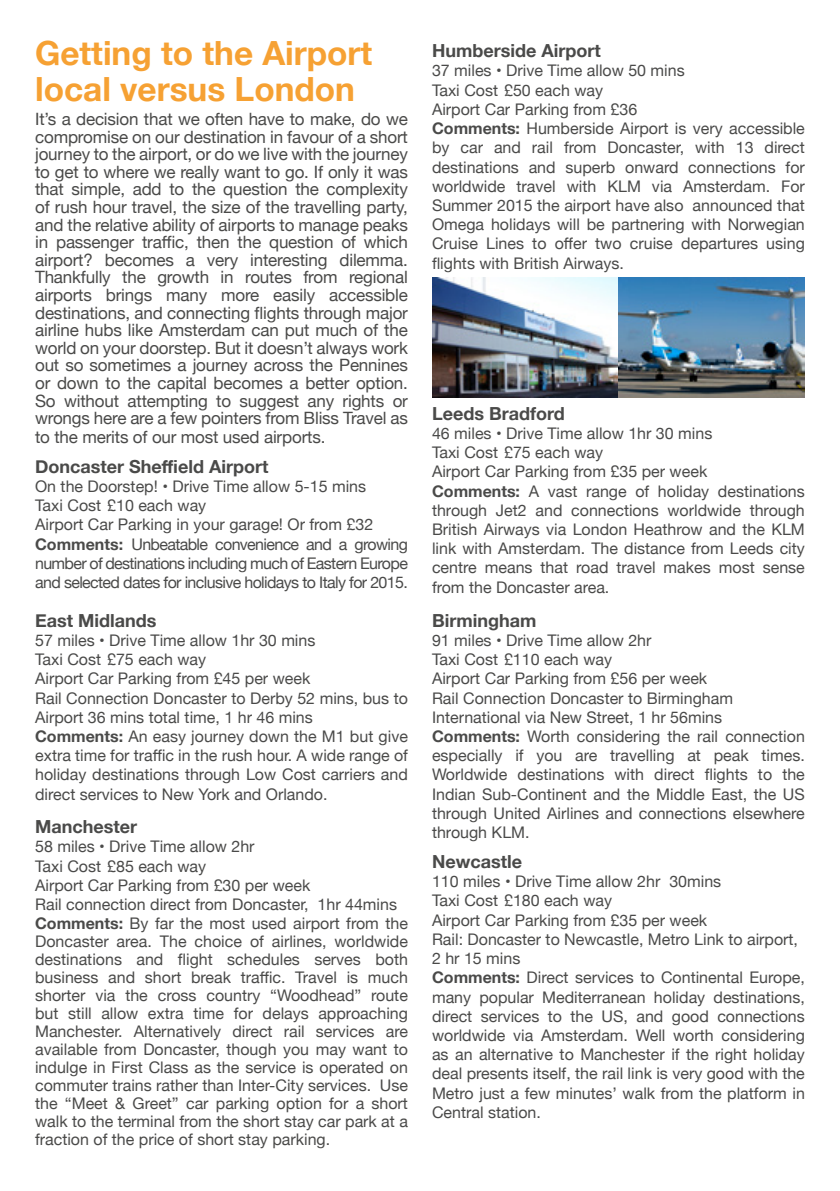
<style>
.page{position:relative;width:840px;height:1191px;background:#fff}
.page>*{position:absolute;margin:0;border:0;box-sizing:border-box;transform-origin:0 0}
.t1{font:700 33.4px/36px "Helvetica Neue";color:#f6a133}
.t2{font:700 18px "Helvetica Neue";color:#4a4a49}
.t3{font:17px/17.6px "Helvetica Neue";letter-spacing:-.01em;color:#4a4a49;text-align:justify}
.t4{font:16px/19.2px "Helvetica Neue";color:#4a4a49}
.t5{font:16px/19.2px "Helvetica Neue";letter-spacing:-.04em;color:#4a4a49}
.s1{font-weight:700}
</style>
<div class="page">
<img style="left:432px;top:278px;width:372px;height:119px">
<h1 class="t1" style="left:35px;top:36px;width:338px">Getting to the Airport local versus London</h1>
<p class="t3" style="left:35px;top:111px;width:374px">It’s a decision that we often have to make, do we compromise on our destination in favour of a short journey to the airport, or do we live with the journey to get to where we really want to go. If only it was that simple, add to the question the complexity of rush hour travel, the size of the travelling party, and the relative ability of airports to manage peaks in passenger traffic, then the question of which airport? becomes a very interesting dilemma.<br>Thankfully the growth in routes from regional airports brings many more easily accessible destinations, and connecting flights through major airline hubs like Amsterdam can put much of the world on your doorstep. But it doesn’t always work out so sometimes a journey across the Pennines or down to the capital becomes a better option.<br>So without attempting to suggest any rights or wrongs here are a few pointers from Bliss Travel as</p>
<p class="t3" style="left:35px;top:429px;width:292px">to the merits of our most used airports.</p>
<p class="t2" style="left:35px;top:452px;width:235px">Doncaster Sheffield Airport</p>
<p class="t5" style="left:35px;top:477px;width:374px">On the Doorstep! • Drive Time allow 5-15 mins<br>Taxi Cost £10 each way<br>Airport Car Parking in your garage! Or from £32<br><span class="s1">Comments:</span> Unbeatable convenience and a growing number of destinations including much of Eastern Europe and selected dates for inclusive holidays to Italy for 2015.</p>
<p class="t2" style="left:35px;top:606px;width:123px">East Midlands</p>
<p class="t4" style="left:35px;top:631px;width:374px">57 miles • Drive Time allow 1hr 30 mins<br>Taxi Cost £75 each way<br>Airport Car Parking from £45 per week<br>Rail Connection Doncaster to Derby 52 mins, bus to Airport 36 mins total time, 1 hr 46 mins<br><span class="s1">Comments:</span> An easy journey down the M1 but give extra time for traffic in the rush hour. A wide range of holiday destinations through Low Cost carriers and direct services to New York and Orlando.</p>
<p class="t2" style="left:35px;top:812px;width:104px">Manchester</p>
<p class="t4" style="left:35px;top:838px;width:374px;line-height:18.2px">58 miles • Drive Time allow 2hr<br>Taxi Cost £85 each way<br>Airport Car Parking from £30 per week<br>Rail connection direct from Doncaster, 1hr 44mins <span class="s1">Comments:</span> By far the most used airport from the Doncaster area. The choice of airlines, worldwide destinations and flight schedules serves both business and short break traffic. Travel is much shorter via the cross country “Woodhead” route but still allow extra time for delays approaching Manchester. Alternatively direct rail services are available from Doncaster, though you may want to indulge in First Class as the service is operated on commuter trains rather than Inter-City services. Use the “Meet &amp; Greet” car parking option for a short walk to the terminal from the short stay car park at a fraction of the price of short stay parking.</p>
<p class="t2" style="left:432px;top:37px;width:170px">Humberside Airport</p>
<p class="t4" style="left:432px;top:62px;width:374px">37 miles • Drive Time allow 50 mins<br>Taxi Cost £50 each way<br>Airport Car Parking from £36<br><span class="s1">Comments:</span> Humberside Airport is very accessible by car and rail from Doncaster, with 13 direct destinations and superb onward connections for worldwide travel with KLM via Amsterdam. For Summer 2015 the airport have also announced that Omega holidays will be partnering with Norwegian Cruise Lines to offer two cruise departures using flights with British Airways.</p>
<p class="t2" style="left:432px;top:399px;width:134px">Leeds Bradford</p>
<p class="t4" style="left:432px;top:424px;width:374px">46 miles • Drive Time allow 1hr 30 mins<br>Taxi Cost £75 each way<br>Airport Car Parking from £35 per week<br><span class="s1">Comments:</span> A vast range of holiday destinations through Jet2 and connections worldwide through British Airways via London Heathrow and the KLM link with Amsterdam. The distance from Leeds city centre means that road travel makes most sense from the Doncaster area.</p>
<p class="t2" style="left:432px;top:606px;width:106px">Birmingham</p>
<p class="t4" style="left:432px;top:631px;width:374px">91 miles • Drive Time allow 2hr<br>Taxi Cost £110 each way<br>Airport Car Parking from £56 per week<br>Rail Connection Doncaster to Birmingham International via New Street, 1 hr 56mins <span class="s1">Comments:</span> Worth considering the rail connection especially if you are travelling at peak times.<br>Worldwide destinations with direct flights to the Indian Sub-Continent and the Middle East, the US through United Airlines and connections elsewhere through KLM.</p>
<p class="t2" style="left:432px;top:847px;width:91px">Newcastle</p>
<p class="t4" style="left:432px;top:873px;width:374px">110 miles • Drive Time allow 2hr 30mins<br>Taxi Cost £180 each way<br>Airport Car Parking from £35 per week<br>Rail: Doncaster to Newcastle, Metro Link to airport, 2 hr 15 mins<br><span class="s1">Comments:</span> Direct services to Continental Europe, many popular Mediterranean holiday destinations, direct services to the US, and good connections worldwide via Amsterdam. Well worth considering as an alternative to Manchester if the right holiday deal presents itself, the rail link is very good with the Metro just a few minutes’ walk from the platform in Central station.</p>
</div>
